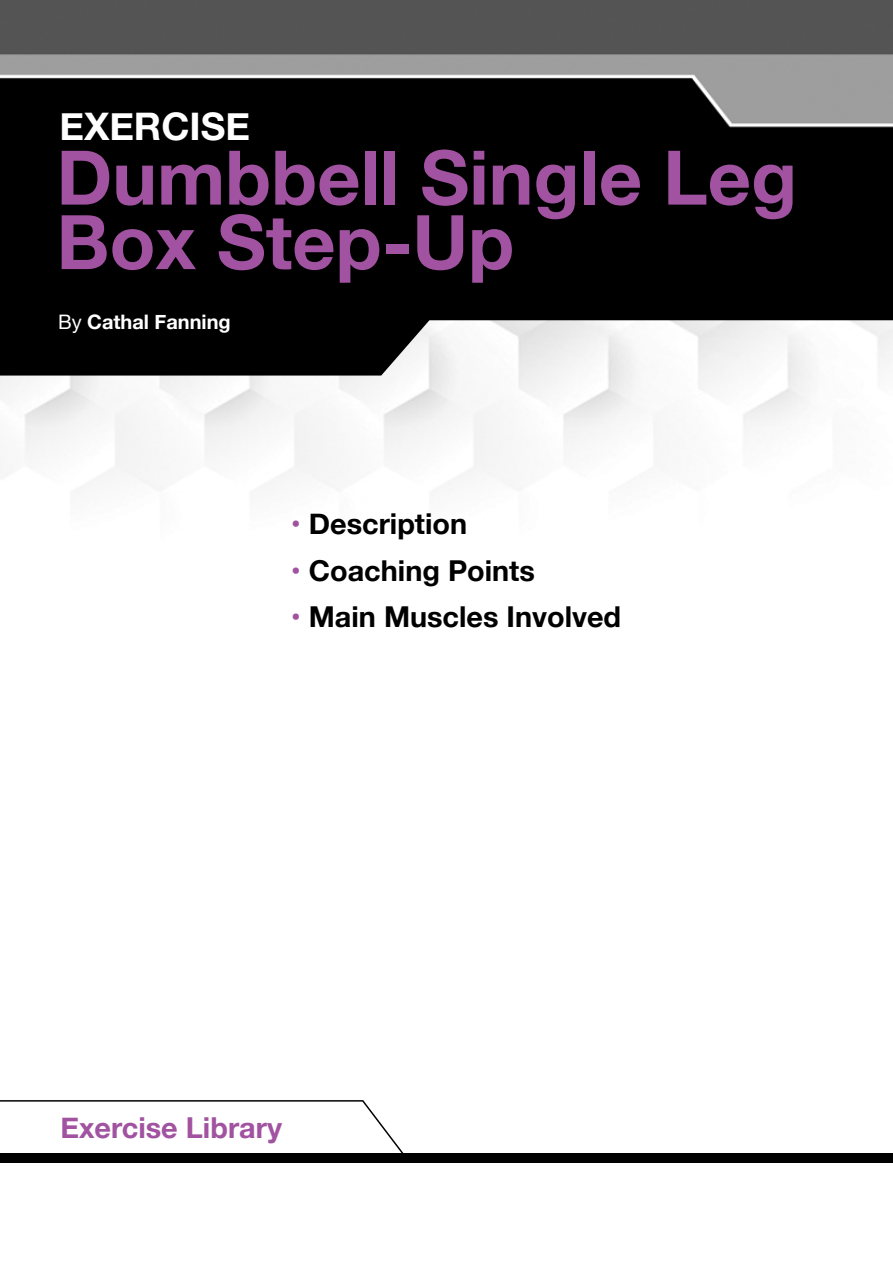
<style>
.page{position:relative;width:893px;height:1263px;background:#fff}
.page>*{position:absolute;margin:0;border:0;box-sizing:border-box;transform-origin:0 0}
.t1{font:700 75.3px/64.5px "Helvetica Neue";color:#a152a0}
.t2{font:700 37.95px "Helvetica Neue";color:#fff}
.t3{font:700 28.8px "Helvetica Neue";color:#000}
.t4{font:700 28.8px "Helvetica Neue";color:#a152a0}
.t5{font:700 19.95px "Helvetica Neue";color:#fff}
.s1{font-weight:400}
.s2{color:#a152a0}
</style>
<div class="page">
<img style="left:0;top:0;width:893px;height:487px">
<div style="left:0;top:1153px;width:893px;height:10px;background:#000"></div>
<svg style="left:0;top:179px;width:893px;height:197px;background:#252525"></svg>
<svg style="left:0;top:1100px;width:404px;height:53px"></svg>
<h2 class="t2" style="left:59px;top:97px;width:192px">EXERCISE</h2>
<h1 class="t1" style="left:56px;top:147px;width:742px">Dumbbell Single Leg<br>Box Step-Up</h1>
<p class="t5" style="left:58px;top:306px;width:174px"><span class="s1">By</span> Cathal Fanning</p>
<p class="t3" style="left:291px;top:501px;width:178px"><span class="s2">•</span> Description</p>
<p class="t3" style="left:291px;top:548px;width:246px"><span class="s2">•</span> Coaching Points</p>
<p class="t3" style="left:291px;top:594px;width:332px"><span class="s2">•</span> Main Muscles Involved</p>
<p class="t4" style="left:60px;top:1105px;width:223px">Exercise Library</p>
</div>
